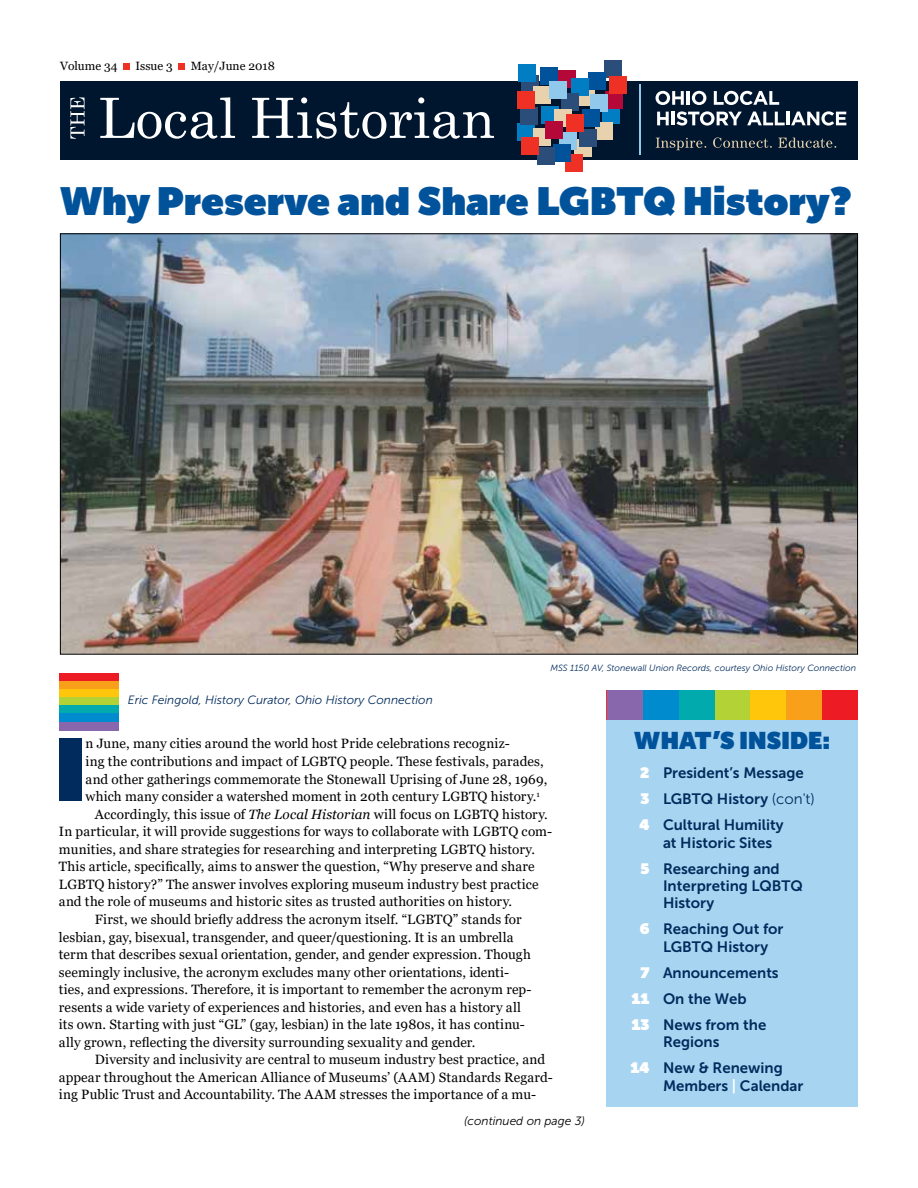
<style>
.page{position:relative;width:918px;height:1188px;background:#fff}
.page>*{position:absolute;margin:0;border:0;box-sizing:border-box;transform-origin:0 0}
.t1{font:900 87.15px "Museo Sans Display";color:#002b5c}
.t2{font:900 39px "Museo Sans Display";letter-spacing:.01em;color:#00539b}
.t3{font:900 24px "Museo Sans Display";letter-spacing:.01em;color:#00539b}
.t4{font:15px/26.1px "Museo Sans 700";color:#002b5c}
.t5{font:13.5px "Georgia";letter-spacing:.01em;color:#000}
.t6{font:italic 12px "Museo Sans 300";color:#002b5c}
.t7{font:12px "Georgia";color:#000}
.t8{font:italic 12px "Museo Sans 300";color:#000}
.t9{font:italic 9px "Museo Sans 300";color:#002b5c}
.s1{font-style:italic}
.s2{font-family:"Museo Sans Display";font-weight:900;color:#fff}
.s3{font-family:"Museo Sans 300"}
.s4{color:#fff}
</style>
<div class="page">
<div style="left:60px;top:82px;width:798px;height:78px;background:#00162e"></div>
<svg style="left:100px;top:97px;width:394px;height:42px"></svg>
<svg style="left:70px;top:97px;width:15px;height:42px"></svg>
<div style="left:558px;top:70px;width:18px;height:18px;background:#b30838"></div>
<div style="left:574px;top:139px;width:18px;height:18px;background:#e7d2ad"></div>
<div style="left:602px;top:106px;width:18px;height:17px;background:#007dc3"></div>
<div style="left:595px;top:122px;width:17px;height:17px;background:#e7d2ad"></div>
<div style="left:579px;top:129px;width:18px;height:18px;background:#2a4d7a"></div>
<div style="left:577px;top:88px;width:18px;height:18px;background:#e7d2ad"></div>
<div style="left:604px;top:60px;width:18px;height:18px;background:#2a4d7a"></div>
<div style="left:588px;top:72px;width:18px;height:18px;background:#00539b"></div>
<div style="left:571px;top:78px;width:18px;height:17px;background:#007dc3"></div>
<div style="left:565px;top:154px;width:18px;height:18px;background:#ee3124"></div>
<div style="left:518px;top:123px;width:17px;height:18px;background:#007dc3"></div>
<div style="left:520px;top:107px;width:18px;height:18px;background:#2a4d7a"></div>
<div style="left:521px;top:75px;width:18px;height:18px;background:#2a4d7a"></div>
<div style="left:518px;top:64px;width:18px;height:18px;background:#007dc3"></div>
<div style="left:540px;top:67px;width:18px;height:18px;background:#00539b"></div>
<div style="left:533px;top:86px;width:18px;height:18px;background:#e7d2ad"></div>
<div style="left:541px;top:106px;width:18px;height:18px;background:#007dc3"></div>
<div style="left:533px;top:128px;width:18px;height:17px;background:#e7d2ad"></div>
<div style="left:605px;top:91px;width:18px;height:18px;background:#b30838"></div>
<div style="left:518px;top:91px;width:17px;height:18px;background:#ee3124"></div>
<div style="left:590px;top:95px;width:18px;height:17px;background:#91c9ed"></div>
<div style="left:582px;top:109px;width:18px;height:18px;background:#00539b"></div>
<div style="left:559px;top:132px;width:18px;height:18px;background:#91c9ed"></div>
<div style="left:553px;top:144px;width:17px;height:17px;background:#00539b"></div>
<div style="left:537px;top:147px;width:18px;height:18px;background:#2a4d7a"></div>
<div style="left:521px;top:137px;width:18px;height:18px;background:#ee3124"></div>
<div style="left:561px;top:93px;width:18px;height:18px;background:#2a4d7a"></div>
<div style="left:549px;top:81px;width:18px;height:18px;background:#91c9ed"></div>
<div style="left:554px;top:109px;width:18px;height:18px;background:#e7d2ad"></div>
<div style="left:566px;top:115px;width:18px;height:17px;background:#ee3124"></div>
<div style="left:545px;top:121px;width:18px;height:17px;background:#b30838"></div>
<div style="left:609px;top:76px;width:18px;height:17px;background:#ee3124"></div>
<svg style="left:656px;top:91px;width:28px;height:14px"></svg>
<hr style="left:687px;top:91px;width:3px;height:14px;background:#fff">
<svg style="left:692px;top:91px;width:14px;height:14px"></svg>
<svg style="left:714px;top:91px;width:65px;height:14px"></svg>
<svg style="left:657px;top:111px;width:189px;height:15px"></svg>
<hr style="left:640px;top:84px;width:1px;height:70px;background:#91c9ed">
<svg style="left:656px;top:138px;width:50px;height:12px"></svg>
<svg style="left:713px;top:137px;width:59px;height:11px"></svg>
<svg style="left:778px;top:138px;width:58px;height:10px"></svg>
<div style="left:123px;top:63px;width:7px;height:7px;background:#ee3124"></div>
<div style="left:179px;top:63px;width:6px;height:7px;background:#ee3124"></div>
<div style="left:59px;top:673px;width:60px;height:8px;background:#ed1c24"></div>
<div style="left:59px;top:681px;width:60px;height:8px;background:#f9a01b"></div>
<div style="left:59px;top:689px;width:60px;height:9px;background:#ffc60b"></div>
<div style="left:59px;top:698px;width:60px;height:8px;background:#b2d235"></div>
<div style="left:59px;top:706px;width:60px;height:8px;background:#00aaad"></div>
<div style="left:59px;top:714px;width:60px;height:8px;background:#008bce"></div>
<div style="left:59px;top:722px;width:60px;height:8px;background:#8967ac"></div>
<div style="left:606px;top:690px;width:252px;height:417px;background:#a7d4f1"></div>
<div style="left:822px;top:690px;width:36px;height:30px;background:#ed1c24"></div>
<div style="left:786px;top:690px;width:36px;height:30px;background:#f9a01b"></div>
<div style="left:750px;top:690px;width:36px;height:30px;background:#ffc60b"></div>
<div style="left:714px;top:690px;width:36px;height:30px;background:#b2d235"></div>
<div style="left:679px;top:690px;width:35px;height:30px;background:#00aaad"></div>
<div style="left:643px;top:690px;width:36px;height:30px;background:#008bce"></div>
<div style="left:607px;top:690px;width:36px;height:30px;background:#8967ac"></div>
<img style="left:62px;top:235px;width:794px;height:418px">
<p class="t7" style="left:60px;top:58px;width:59px">Volume 34</p>
<p class="t7" style="left:136px;top:58px;width:39px">Issue 3</p>
<p class="t7" style="left:191px;top:58px;width:85px">May/June 2018</p>
<h2 class="t2" style="left:60px;top:178px;width:794px">Why Preserve and Share LGBTQ History?</h2>
<p class="t6" style="left:128px;top:693px;width:306px">Eric Feingold, History Curator, Ohio History Connection</p>
<p class="t9" style="left:550px;top:663px;width:307px">MSS 1150 AV, Stonewall Union Records, courtesy Ohio History Connection</p>
<h1 class="t1" style="left:55px;top:719px;width:32px">I</h1>
<p class="t5" style="left:86px;top:736px;width:426px">n June, many cities around the world host Pride celebrations recogniz-</p>
<p class="t5" style="left:86px;top:753px;width:460px">ing the contributions and impact of LGBTQ people. These festivals, parades,</p>
<p class="t5" style="left:86px;top:771px;width:463px">and other gatherings commemorate the Stonewall Uprising of June 28, 1969,</p>
<p class="t5" style="left:86px;top:788px;width:456px">which many consider a watershed moment in 20th century LGBTQ history.<sup>1</sup></p>
<p class="t5" style="left:95px;top:806px;width:454px">Accordingly, this issue of <span class="s1">The Local Historian</span> will focus on LGBTQ history.</p>
<p class="t5" style="left:59px;top:823px;width:495px">In particular, it will provide suggestions for ways to collaborate with LGBTQ com-</p>
<p class="t5" style="left:59px;top:841px;width:478px">munities, and share strategies for researching and interpreting LGBTQ history.</p>
<p class="t5" style="left:59px;top:858px;width:477px">This article, specifically, aims to answer the question, “Why preserve and share</p>
<p class="t5" style="left:59px;top:876px;width:481px">LGBTQ history?” The answer involves exploring museum industry best practice</p>
<p class="t5" style="left:59px;top:894px;width:455px">and the role of museums and historic sites as trusted authorities on history.</p>
<p class="t5" style="left:95px;top:911px;width:428px">First, we should briefly address the acronym itself. “LGBTQ” stands for</p>
<p class="t5" style="left:59px;top:929px;width:456px">lesbian, gay, bisexual, transgender, and queer/questioning. It is an umbrella</p>
<p class="t5" style="left:59px;top:946px;width:473px">term that describes sexual orientation, gender, and gender expression. Though</p>
<p class="t5" style="left:59px;top:964px;width:452px">seemingly inclusive, the acronym excludes many other orientations, identi-</p>
<p class="t5" style="left:59px;top:981px;width:474px">ties, and expressions. Therefore, it is important to remember the acronym rep-</p>
<p class="t5" style="left:59px;top:999px;width:464px">resents a wide variety of experiences and histories, and even has a history all</p>
<p class="t5" style="left:59px;top:1016px;width:467px">its own. Starting with just “GL” (gay, lesbian) in the late 1980s, it has continu-</p>
<p class="t5" style="left:59px;top:1034px;width:418px">ally grown, reflecting the diversity surrounding sexuality and gender.</p>
<p class="t5" style="left:95px;top:1052px;width:452px">Diversity and inclusivity are central to museum industry best practice, and</p>
<p class="t5" style="left:59px;top:1069px;width:495px">appear throughout the American Alliance of Museums’ (AAM) Standards Regard-</p>
<p class="t5" style="left:59px;top:1087px;width:479px">ing Public Trust and Accountability. The AAM stresses the importance of a mu-</p>
<p class="t8" style="left:464px;top:1114px;width:122px">(continued on page 3)</p>
<h3 class="t3" style="left:634px;top:726px;width:197px">WHAT’S INSIDE:</h3>
<p class="t4" style="left:639px;top:760px;width:177px"><span class="s2">2</span> President’s Message<br><span class="s2">3</span> LGBTQ History <span class="s3">(con't)<br></span><span class="s2">4</span> Cultural Humility</p>
<p class="t4" style="left:641px;top:829px;width:141px;text-indent:22px">at Historic Sites<br><span class="s2">5</span> Researching and</p>
<p class="t4" style="left:663px;top:877px;width:141px;line-height:17.1px">Interpreting LQBTQ<br>History</p>
<p class="t4" style="left:640px;top:921px;width:145px;line-height:17.1px;text-align:center"><span class="s2">6</span> Reaching Out for<br>LGBTQ History</p>
<p class="t4" style="left:631px;top:959px;width:149px;text-indent:9px"><span class="s2">7</span> Announcements<br><span class="s2">11</span> On the Web<br><span class="s2">13</span> News from the</p>
<p class="t4" style="left:630px;top:1029px;width:154px;text-indent:33px">Regions<br><span class="s2">14</span> New &amp; Renewing</p>
<p class="t4" style="left:663px;top:1072px;width:142px">Members <span class="s4">|</span> Calendar</p>
</div>
